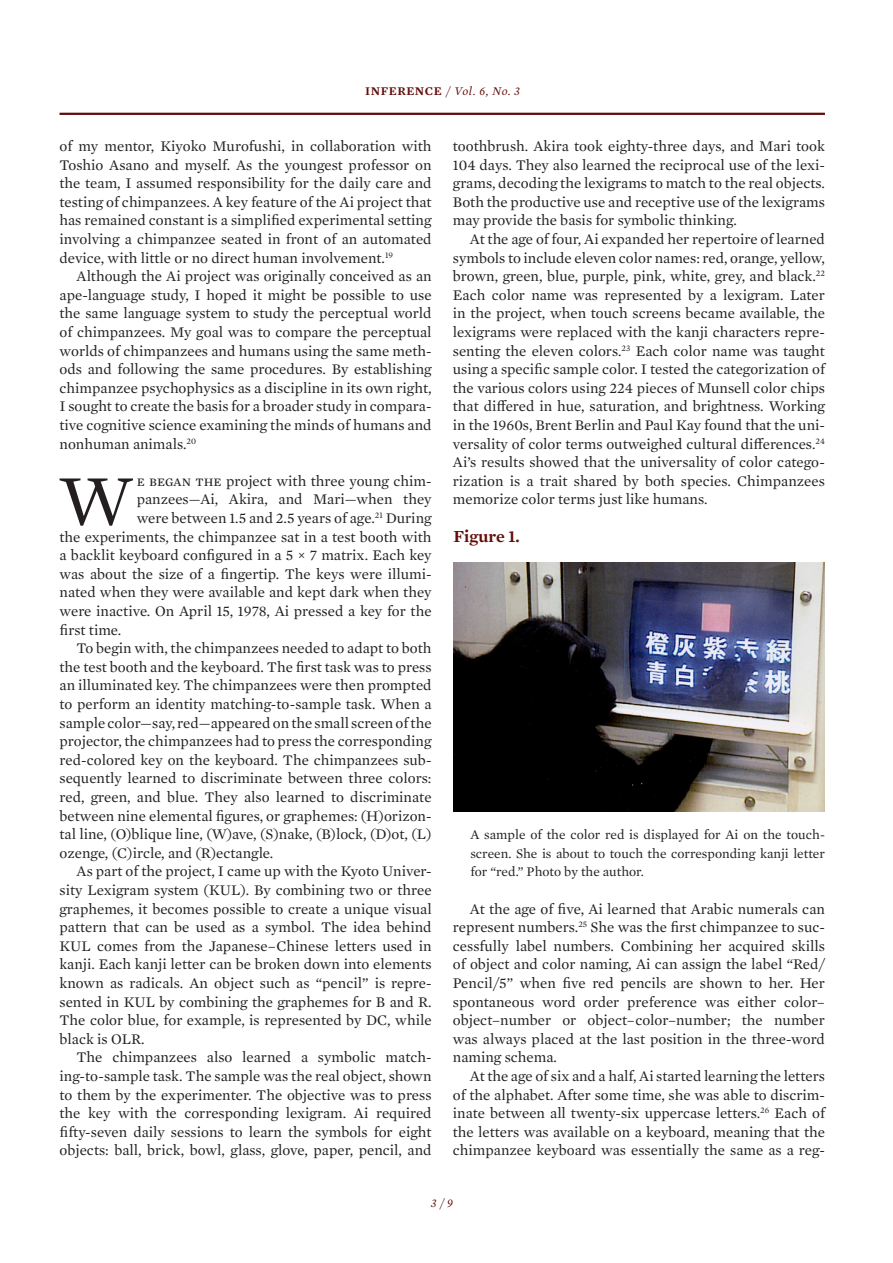
<style>
.page{position:relative;width:893px;height:1263px;background:#fff}
.page>*{position:absolute;margin:0;border:0;box-sizing:border-box;transform-origin:0 0}
.Body_Text{font:73.35px "Mercury Text G1";color:#231f20}
.Heading_2{font:600 17.25px "Mercury Text G1";color:#620d0b}
.Body_Text-2{font:15px/18.6px "Mercury Text G1";color:#231f20;text-align:justify}
.Body_Text-3{font:13.5px/18.6px "Mercury Text G1";color:#231f20;text-align:justify}
.t1{font:italic 12px "Mercury Text G1";color:#620d0b}
.s1{font-weight:600;font-style:normal}
.s2{font-style:normal}
</style>
<div class="page">
<hr style="left:60px;top:113px;width:765px;height:2px;background:#620d0b">
<img style="left:453px;top:562px;width:372px;height:249px">
<p class="t1" style="left:365px;top:83px;width:157px"><span class="s1">INFERENCE</span> <span class="s2">/</span> Vol. 6, No. 3</p>
<p class="Body_Text-2" style="left:60px;top:136px;width:374px">of my mentor, Kiyoko Murofushi, in collaboration with Toshio Asano and myself. As the youngest professor on the team, I assumed responsibility for the daily care and testing of chimpanzees. A key feature of the Ai project that has remained constant is a simplified experimental setting involving a chimpanzee seated in front of an automated device, with little or no direct human involvement.<sup>19</sup></p>
<p class="Body_Text-2" style="left:60px;top:266px;width:374px;text-indent:17px">Although the Ai project was originally conceived as an ape-language study, I hoped it might be possible to use the same language system to study the perceptual world of chimpanzees. My goal was to compare the perceptual worlds of chimpanzees and humans using the same meth&shy;ods and following the same procedures. By establishing chimpanzee psychophysics as a discipline in its own right, I sought to create the basis for a broader study in compara&shy;tive cognitive science examining the minds of humans and nonhuman animals.<sup>20</sup></p>
<p class="Body_Text" style="left:59px;top:448px;width:75px">W</p>
<p class="Body_Text-2" style="left:137px;top:471px;width:296px">e began the project with three young chim-</p>
<p class="Body_Text-2" style="left:137px;top:489px;width:296px">panzees—Ai, Akira, and Mari—when they</p>
<p class="Body_Text-2" style="left:137px;top:508px;width:297px">were between 1.5 and 2.5 years of age.<sup>21</sup> During</p>
<p class="Body_Text-2" style="left:60px;top:526px;width:374px">the experiments, the chimpanzee sat in a test booth with</p>
<p class="Body_Text-2" style="left:60px;top:545px;width:374px">a backlit keyboard configured in a 5 × 7 matrix. Each key</p>
<p class="Body_Text-2" style="left:60px;top:564px;width:374px">was about the size of a fingertip. The keys were illumi-</p>
<p class="Body_Text-2" style="left:60px;top:582px;width:374px">nated when they were available and kept dark when they</p>
<p class="Body_Text-2" style="left:60px;top:601px;width:374px">were inactive. On April 15, 1978, Ai pressed a key for the</p>
<p class="Body_Text-2" style="left:60px;top:619px;width:63px">first time.</p>
<p class="Body_Text-2" style="left:60px;top:638px;width:374px;text-indent:17px">To begin with, the chimpanzees needed to adapt to both the test booth and the keyboard. The first task was to press an illuminated key. The chimpanzees were then prompted to perform an identity matching-to-sample task. When a sample color—say, red—appeared on the small screen of the projector, the chimpanzees had to press the corresponding red-colored key on the keyboard. The chimpanzees sub&shy;sequently learned to discriminate between three colors: red, green, and blue. They also learned to discriminate between nine elemental figures, or graphemes: (H)orizon&shy;tal line, (O)blique line, (W)ave, (S)nake, (B)lock, (D)ot, (L) ozenge, (C)ircle, and (R)ectangle.</p>
<p class="Body_Text-2" style="left:60px;top:861px;width:374px;text-indent:17px">As part of the project, I came up with the Kyoto Univer&shy;sity Lexigram system (KUL). By combining two or three graphemes, it becomes possible to create a unique visual pattern that can be used as a symbol. The idea behind KUL comes from the Japanese–Chinese letters used in kanji. Each kanji letter can be broken down into elements known as radicals. An object such as “pencil” is repre&shy;sented in KUL by combining the graphemes for B and R.<br>The color blue, for example, is represented by DC, while black is OLR.</p>
<p class="Body_Text-2" style="left:60px;top:1047px;width:374px;text-indent:17px">The chimpanzees also learned a symbolic match&shy;ing-to-sample task. The sample was the real object, shown to them by the experimenter. The objective was to press the key with the corresponding lexigram. Ai required fifty-seven daily sessions to learn the symbols for eight objects: ball, brick, bowl, glass, glove, paper, pencil, and</p>
<p class="Body_Text-2" style="left:453px;top:136px;width:374px">toothbrush. Akira took eighty-three days, and Mari took 104 days. They also learned the reciprocal use of the lexi&shy;grams, decoding the lexigrams to match to the real objects.<br>Both the productive use and receptive use of the lexigrams may provide the basis for symbolic thinking.</p>
<p class="Body_Text-2" style="left:453px;top:229px;width:374px;text-indent:17px">At the age of four, Ai expanded her repertoire of learned symbols to include eleven color names: red, orange, yellow, brown, green, blue, purple, pink, white, grey, and black.<sup>22<br></sup>Each color name was represented by a lexigram. Later in the project, when touch screens became available, the lexigrams were replaced with the kanji characters repre&shy;senting the eleven colors.<sup>23</sup> Each color name was taught using a specific sample color. I tested the categorization of the various colors using 224 pieces of Munsell color chips that differed in hue, saturation, and brightness. Working in the 1960s, Brent Berlin and Paul Kay found that the uni&shy;versality of color terms outweighed cultural differences.<sup>24<br></sup>Ai’s results showed that the universality of color catego&shy;rization is a trait shared by both species. Chimpanzees memorize color terms just like humans.</p>
<p class="Heading_2" style="left:453px;top:523px;width:68px">Figure 1.</p>
<p class="Body_Text-3" style="left:470px;top:825px;width:356px">A sample of the color red is displayed for Ai on the touch&shy;screen. She is about to touch the corresponding kanji letter for “red.” Photo by the author.</p>
<p class="Body_Text-2" style="left:453px;top:898px;width:374px;text-indent:17px">At the age of five, Ai learned that Arabic numerals can represent numbers.<sup>25</sup> She was the first chimpanzee to suc&shy;cessfully label numbers. Combining her acquired skills of object and color naming, Ai can assign the label “Red/ Pencil/5” when five red pencils are shown to her. Her spontaneous word order preference was either color– object–number or object–color–number; the number was always placed at the last position in the three-word naming schema.</p>
<p class="Body_Text-2" style="left:453px;top:1066px;width:374px;text-indent:17px">At the age of six and a half, Ai started learning the letters of the alphabet. After some time, she was able to discrim&shy;inate between all twenty-six uppercase letters.<sup>26</sup> Each of the letters was available on a keyboard, meaning that the chimpanzee keyboard was essentially the same as a reg-</p>
<p class="t1" style="left:431px;top:1194px;width:24px">3 <span class="s2">/</span> 9</p>
</div>
